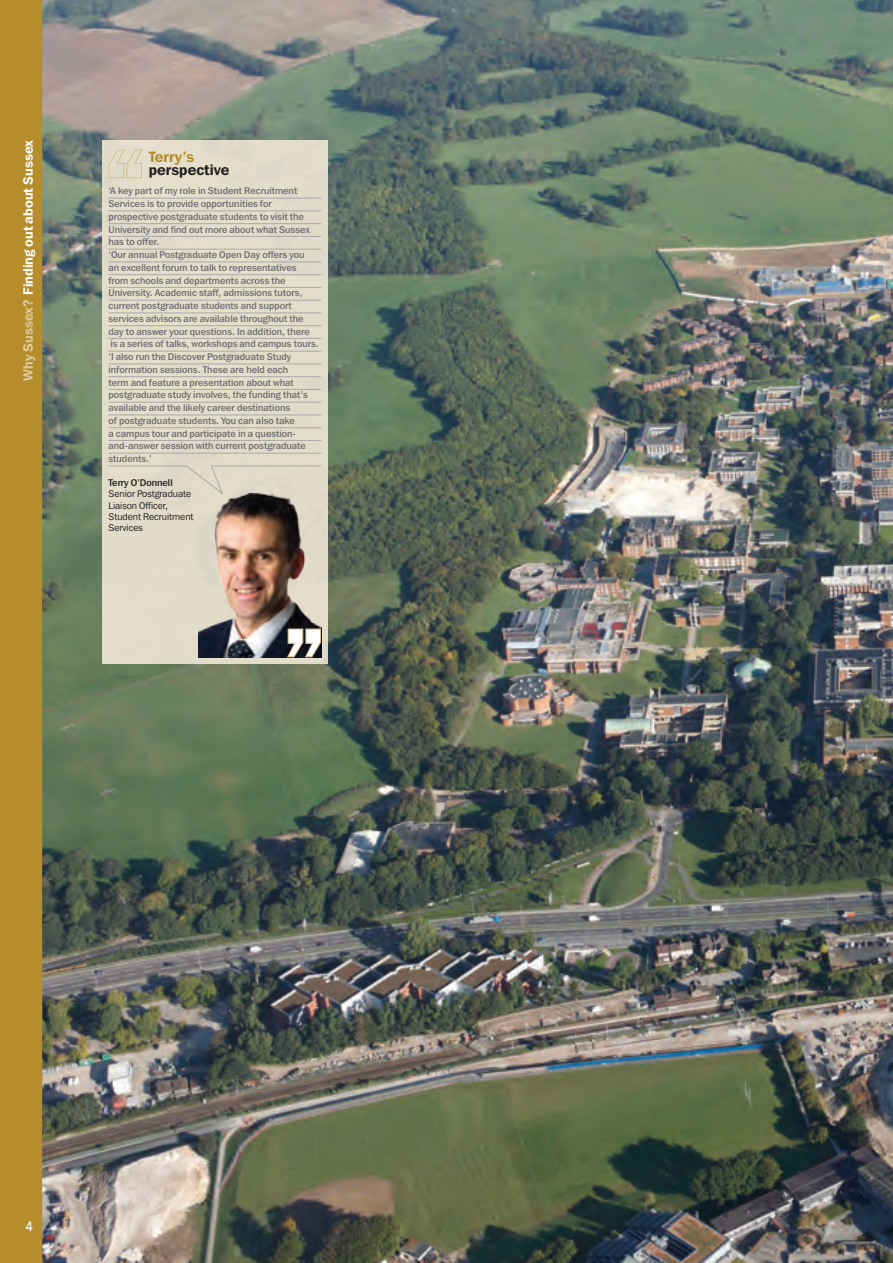
<style>
.page{position:relative;width:893px;height:1263px;background:#fff}
.page>*{position:absolute;margin:0;border:0;box-sizing:border-box;transform-origin:0 0}
.Perspective_header_P{font:600 15px/13.5px "Franklin Gothic IT Cby BT";color:#231f20}
.Sider_bar_text_PGP10{font:600 13.5px "Franklin Gothic IT Cby BT";color:#fff}
.t1{font:500 13.35px "Franklin Gothic IT Cby BT";color:#fff;scale:.9 1}
.Perspectives_body_te{font:500 9.75px/12.8px "Franklin Gothic IT Cby BT";color:#6c6d70}
.Perspectives_name_si{font:9.75px/11.2px "Franklin Gothic IT Cby BT";color:#231f20}
.s1{color:#dfc99e}
.s2{color:#b58e2b}
.s3{font-weight:500}
</style>
<div class="page">
<img style="left:42px;top:0;width:851px;height:1263px">
<div style="left:102px;top:140px;width:225px;height:524px;background:#e2ddc9"></div>
<hr style="left:108px;top:198px;width:213px;height:1px;background:#a8a9ad">
<hr style="left:108px;top:211px;width:213px;height:1px;background:#a8a9ad">
<hr style="left:108px;top:223px;width:213px;height:1px;background:#a8a9ad">
<hr style="left:108px;top:236px;width:213px;height:1px;background:#a8a9ad">
<hr style="left:108px;top:249px;width:213px;height:1px;background:#a8a9ad">
<hr style="left:108px;top:262px;width:213px;height:1px;background:#a8a9ad">
<hr style="left:108px;top:274px;width:213px;height:1px;background:#a8a9ad">
<hr style="left:108px;top:287px;width:213px;height:1px;background:#a8a9ad">
<hr style="left:108px;top:300px;width:213px;height:1px;background:#a8a9ad">
<hr style="left:108px;top:313px;width:213px;height:1px;background:#a8a9ad">
<hr style="left:108px;top:325px;width:213px;height:1px;background:#a8a9ad">
<hr style="left:108px;top:338px;width:213px;height:1px;background:#a8a9ad">
<hr style="left:108px;top:351px;width:213px;height:1px;background:#a8a9ad">
<hr style="left:108px;top:364px;width:213px;height:1px;background:#a8a9ad">
<hr style="left:108px;top:376px;width:213px;height:1px;background:#a8a9ad">
<hr style="left:108px;top:389px;width:213px;height:1px;background:#a8a9ad">
<hr style="left:108px;top:402px;width:213px;height:1px;background:#a8a9ad">
<hr style="left:108px;top:415px;width:213px;height:1px;background:#a8a9ad">
<hr style="left:108px;top:427px;width:213px;height:1px;background:#a8a9ad">
<hr style="left:108px;top:440px;width:213px;height:1px;background:#a8a9ad">
<hr style="left:108px;top:453px;width:213px;height:1px;background:#a8a9ad">
<svg style="left:108px;top:149px;width:35px;height:30px"></svg>
<svg style="left:108px;top:466px;width:213px;height:22px"></svg>
<img style="left:198px;top:488px;width:123px;height:169px">
<svg style="left:286px;top:628px;width:35px;height:30px"></svg>
<div style="left:0;top:0;width:42px;height:1263px;background:#b58e2b"></div>
<p class="Sider_bar_text_PGP10" style="left:20px;top:381px;width:242px;rotate:-90deg"><span class="s1">Why Sussex?</span> Finding out about Sussex</p>
<p class="Perspective_header_P" style="left:149px;top:149px;width:82px"><span class="s2">Terry’s </span>perspective</p>
<p class="Perspectives_body_te" style="left:108px;top:184px;width:203px">‘A key part of my role in Student Recruitment Services is to provide opportunities for prospective postgraduate students to visit the University and find out more about what Sussex has to offer.</p>
<p class="Perspectives_body_te" style="left:108px;top:248px;width:198px">‘Our annual Postgraduate Open Day offers you</p>
<p class="Perspectives_body_te" style="left:108px;top:261px;width:189px">an excellent forum to talk to representatives</p>
<p class="Perspectives_body_te" style="left:108px;top:274px;width:197px">from schools and departments across the University. Academic staff, admissions tutors, current postgraduate students and support services advisors are available throughout the</p>
<p class="Perspectives_body_te" style="left:108px;top:325px;width:203px">day to answer your questions. In addition, there</p>
<p class="Perspectives_body_te" style="left:111px;top:337px;width:210px">is a series of talks, workshops and campus tours.</p>
<p class="Perspectives_body_te" style="left:108px;top:350px;width:201px">‘I also run the Discover Postgraduate Study information sessions. These are held each term and feature a presentation about what postgraduate study involves, the funding that’s available and the likely career destinations<br>of postgraduate students. You can also take<br>a campus tour and participate in a question&shy;and-answer session with current postgraduate students.’</p>
<p class="Perspectives_name_si" style="left:108px;top:477px;width:87px"><span class="s3">Terry O’Donnell<br></span>Senior Postgraduate<br>Liaison Officer,<br>Student Recruitment<br>Services</p>
<h3 class="t1" style="left:26px;top:1218px;width:10px">4</h3>
</div>
